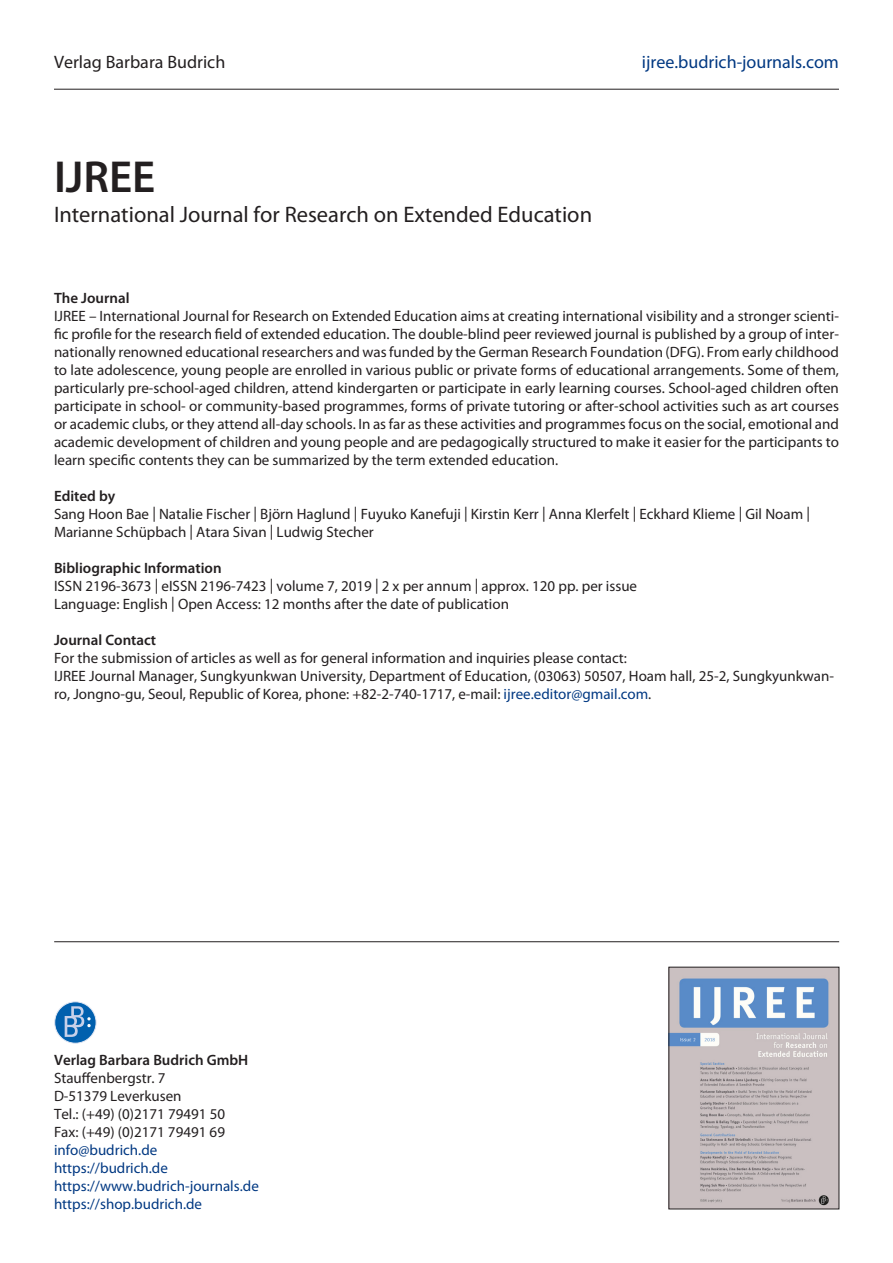
<style>
.page{position:relative;width:893px;height:1263px;background:#fff}
.page>*{position:absolute;margin:0;border:0;box-sizing:border-box;transform-origin:0 0}
.t1{font:600 45px "Myriad Pro";color:#231f20}
.t2{font:22.5px "Myriad Pro";color:#231f20}
.t3{font:18px "Myriad Pro";color:#003882}
.t4{font:18px "Myriad Pro";color:#231f20}
.t5{font:15px/18px "Myriad Pro";color:#231f20}
.t6{font:15px "Myriad Pro";color:#003882}
.t7{font:600 15px "Myriad Pro";color:#231f20}
.s1{color:#003882}
</style>
<div class="page">
<img style="left:671px;top:969px;width:166px;height:238px">
<hr style="left:54px;top:89px;width:785px;height:1px;background:#231f20">
<hr style="left:54px;top:941px;width:785px;height:1px;background:#231f20">
<div style="left:55px;top:1002px;width:41px;height:41px;background:#0160ae;border-radius:50%"></div>
<div style="left:54px;top:1001px;width:42px;height:42px;border:1px solid #e0e6f3;border-radius:50%"></div>
<svg style="left:65px;top:1006px;width:26px;height:31px"></svg>
<p class="t4" style="left:54px;top:50px;width:173px">Verlag Barbara Budrich</p>
<p class="t3" style="left:642px;top:50px;width:199px">ijree.budrich-journals.com</p>
<p class="t1" style="left:54px;top:148px;width:103px">IJREE</p>
<p class="t2" style="left:54px;top:201px;width:540px">International Journal for Research on Extended Education</p>
<p class="t7" style="left:54px;top:288px;width:77px">The Journal</p>
<p class="t5" style="left:54px;top:306px;width:786px;text-align:justify">IJREE – International Journal for Research on Extended Education aims at creating international visibility and a stronger scienti&shy;fic profile for the research field of extended education. The double-blind peer reviewed journal is published by a group of inter&shy;nationally renowned educational researchers and was funded by the German Research Foundation (DFG). From early childhood to late adolescence, young people are enrolled in various public or private forms of educational arrangements. Some of them, particularly pre-school-aged children, attend kindergarten or participate in early learning courses. School-aged children often participate in school- or community-based programmes, forms of private tutoring or after-school activities such as art courses or academic clubs, or they attend all-day schools. In as far as these activities and programmes focus on the social, emotional and academic development of children and young people and are pedagogically structured to make it easier for the participants to learn specific contents they can be summarized by the term extended education.</p>
<p class="t7" style="left:54px;top:486px;width:63px">Edited by</p>
<p class="t5" style="left:54px;top:504px;width:757px">Sang Hoon Bae | Natalie Fischer | Björn Haglund | Fuyuko Kanefuji | Kirstin Kerr | Anna Klerfelt | Eckhard Klieme | Gil Noam |<br>Marianne Schüpbach | Atara Sivan | Ludwig Stecher</p>
<p class="t7" style="left:54px;top:558px;width:169px">Bibliographic Information</p>
<p class="t5" style="left:54px;top:576px;width:585px">ISSN 2196-3673 | eISSN 2196-7423 | volume 7, 2019 | 2 x per annum | approx. 120 pp. per issue</p>
<p class="t5" style="left:54px;top:594px;width:456px">Language: English | Open Access: 12 months after the date of publication</p>
<p class="t7" style="left:54px;top:630px;width:104px">Journal Contact</p>
<p class="t5" style="left:54px;top:648px;width:574px">For the submission of articles as well as for general information and inquiries please contact:</p>
<p class="t5" style="left:54px;top:666px;width:781px">IJREE Journal Manager, Sungkyunkwan University, Department of Education, (03063) 50507, Hoam hall, 25‐2, Sungkyunkwan‐ ro, Jongno‐gu, Seoul, Republic of Korea, phone: +82‐2‐740‐1717, e‐mail: <span class="s1">ijree.editor@gmail.com</span>.</p>
<p class="t7" style="left:54px;top:1050px;width:196px">Verlag Barbara Budrich GmbH</p>
<p class="t5" style="left:54px;top:1069px;width:113px">Stauffenbergstr. 7</p>
<p class="t5" style="left:54px;top:1087px;width:129px">D-51379 Leverkusen</p>
<p class="t5" style="left:54px;top:1105px;width:173px">Tel.: (+49) (0)2171 79491 50</p>
<p class="t5" style="left:54px;top:1123px;width:173px">Fax: (+49) (0)2171 79491 69</p>
<p class="t6" style="left:54px;top:1141px;width:105px">info@budrich.de</p>
<p class="t6" style="left:54px;top:1159px;width:115px">https://budrich.de</p>
<p class="t6" style="left:54px;top:1177px;width:206px">https://www.budrich-journals.de</p>
<p class="t6" style="left:54px;top:1195px;width:150px">https://shop.budrich.de</p>
</div>
